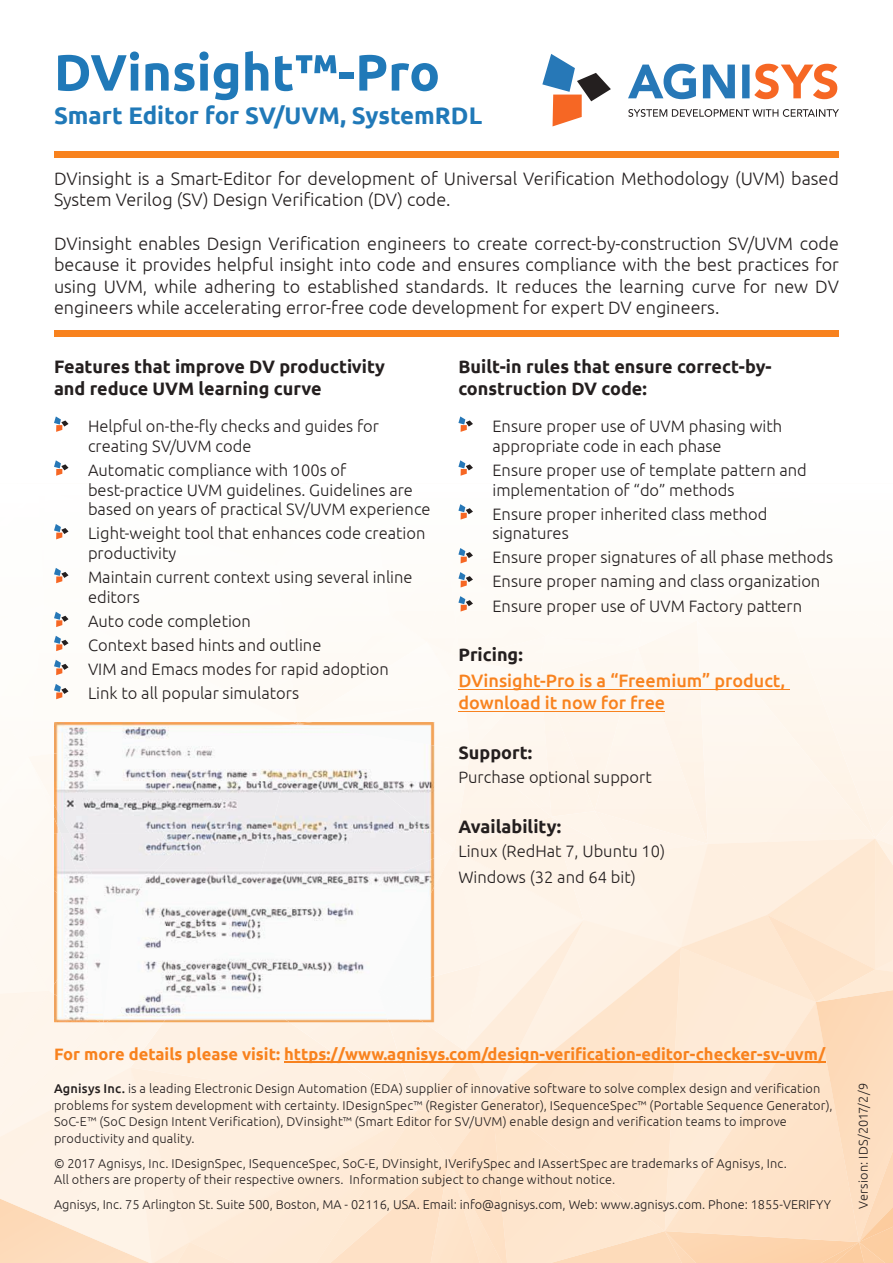
<style>
.page{position:relative;width:893px;height:1263px;background:#fff}
.page>*{position:absolute;margin:0;border:0;box-sizing:border-box;transform-origin:0 0}
.t1{font:700 51px "Ubuntu";color:#2079b8}
.t2{font:700 24px "Ubuntu";color:#2079b8}
.t3{font:300 18px/21.6px "Ubuntu";color:#241f1f}
.t4{font:700 18px/21.6px "Ubuntu";color:#241f1f}
.t5{font:500 18px/21.6px "Ubuntu";color:#f8821e}
.t6{font:300 16.5px/19.8px "Ubuntu";color:#241f1f}
.t7{font:700 16.5px "Ubuntu";color:#f8821e}
.t8{font:300 12.75px/16.5px "Ubuntu";letter-spacing:.01em;color:#241f1f}
.s1{font-weight:500}
</style>
<div class="page">
<div style="left:460px;top:658px;width:81px;height:44px;background:#fefaf5"></div>
<div style="left:465px;top:675px;width:76px;height:76px;background:#fef8f1"></div>
<div style="left:28px;top:757px;width:26px;height:76px;background:#fefaf4"></div>
<div style="left:595px;top:648px;width:43px;height:185px;background:#fef6ed"></div>
<div style="left:697px;top:620px;width:76px;height:213px;background:#fef7ef"></div>
<div style="left:449px;top:637px;width:97px;height:21px;background:#fef9f3"></div>
<img style="left:460px;top:560px;width:194px;height:77px">
<img style="left:773px;top:525px;width:32px;height:46px">
<div style="left:293px;top:671px;width:96px;height:51px;background:#fefaf5"></div>
<div style="left:435px;top:745px;width:35px;height:88px;background:#fef7ef"></div>
<div style="left:457px;top:751px;width:94px;height:82px;background:#fef5ec"></div>
<img style="left:502px;top:817px;width:54px;height:16px">
<svg style="left:628px;top:109px;width:211px;height:8px"></svg>
<svg style="left:628px;top:64px;width:209px;height:35px"></svg>
<svg style="left:542px;top:54px;width:69px;height:72px"></svg>
<div style="left:54px;top:152px;width:785px;height:6px;background:#f8821e"></div>
<div style="left:54px;top:331px;width:785px;height:6px;background:#f8821e"></div>
<svg style="left:0;top:833px;width:893px;height:430px"></svg>
<img style="left:379px;top:886px;width:56px;height:105px">
<img style="left:54px;top:722px;width:240px;height:2px">
<img style="left:54px;top:724px;width:139px;height:109px">
<img style="left:312px;top:722px;width:123px;height:2px">
<img style="left:54px;top:805px;width:16px;height:28px">
<img style="left:54px;top:818px;width:7px;height:15px">
<img style="left:193px;top:724px;width:242px;height:109px">
<svg style="left:294px;top:722px;width:18px;height:2px"></svg>
<img style="left:271px;top:724px;width:163px;height:109px">
<hr style="left:284px;top:1061px;width:541px;height:2px;background:#f8821e">
<svg style="left:54px;top:416px;width:15px;height:16px"></svg>
<svg style="left:54px;top:460px;width:15px;height:16px"></svg>
<svg style="left:54px;top:524px;width:15px;height:15px"></svg>
<svg style="left:54px;top:568px;width:15px;height:15px"></svg>
<svg style="left:54px;top:612px;width:15px;height:15px"></svg>
<svg style="left:54px;top:636px;width:15px;height:15px"></svg>
<svg style="left:54px;top:660px;width:15px;height:15px"></svg>
<svg style="left:54px;top:684px;width:15px;height:15px"></svg>
<hr style="left:458px;top:689px;width:332px;height:1px;background:#f8821e">
<hr style="left:458px;top:711px;width:207px;height:1px;background:#f8821e">
<svg style="left:458px;top:416px;width:15px;height:16px"></svg>
<svg style="left:458px;top:460px;width:15px;height:16px"></svg>
<svg style="left:458px;top:504px;width:15px;height:16px"></svg>
<svg style="left:458px;top:548px;width:15px;height:15px"></svg>
<svg style="left:458px;top:572px;width:15px;height:15px"></svg>
<svg style="left:458px;top:596px;width:15px;height:15px"></svg>
<h1 class="t1" style="left:54px;top:42px;width:388px">DVinsight™-Pro</h1>
<h2 class="t2" style="left:54px;top:101px;width:430px">Smart Editor for SV/UVM, SystemRDL</h2>
<p class="t3" style="left:54px;top:167px;width:786px">DVinsight is a Smart-Editor for development of Universal Verification Methodology (UVM) based<br>System Verilog (SV) Design Verification (DV) code.</p>
<p class="t3" style="left:54px;top:232px;width:786px;text-align:justify">DVinsight enables Design Verification engineers to create correct-by-construction SV/UVM code because it provides helpful insight into code and ensures compliance with the best practices for using UVM, while adhering to established standards. It reduces the learning curve for new DV engineers while accelerating error-free code development for expert DV engineers.</p>
<p class="t4" style="left:54px;top:356px;width:333px">Features that improve DV productivity and reduce UVM learning curve</p>
<p class="t6" style="left:88px;top:416px;width:292px">Helpful on-the-fly checks and guides for creating SV/UVM code</p>
<p class="t6" style="left:88px;top:459px;width:344px">Automatic compliance with 100s of best-practice UVM guidelines. Guidelines are based on years of practical SV/UVM experience</p>
<p class="t6" style="left:88px;top:523px;width:339px">Light-weight tool that enhances code creation productivity</p>
<p class="t6" style="left:88px;top:567px;width:326px">Maintain current context using several inline editors</p>
<p class="t6" style="left:88px;top:609px;width:302px;line-height:24px">Auto code completion<br>Context based hints and outline<br>VIM and Emacs modes for rapid adoption<br>Link to all popular simulators</p>
<p class="t4" style="left:458px;top:356px;width:315px">Built-in rules that ensure correct-by&shy;construction DV code:</p>
<p class="t6" style="left:492px;top:416px;width:291px">Ensure proper use of UVM phasing with appropriate code in each phase</p>
<p class="t6" style="left:492px;top:459px;width:316px">Ensure proper use of template pattern and implementation of “do” methods</p>
<p class="t6" style="left:492px;top:503px;width:276px">Ensure proper inherited class method signatures</p>
<p class="t6" style="left:492px;top:545px;width:342px;line-height:24px">Ensure proper signatures of all phase methods<br>Ensure proper naming and class organization<br>Ensure proper use of UVM Factory pattern</p>
<p class="t4" style="left:458px;top:644px;width:66px">Pricing:</p>
<p class="t5" style="left:458px;top:669px;width:328px">DVinsight-Pro is a “Freemium” product, download it now for free</p>
<p class="t4" style="left:458px;top:741px;width:75px">Support:</p>
<p class="t6" style="left:458px;top:767px;width:195px">Purchase optional support</p>
<p class="t4" style="left:458px;top:815px;width:104px">Availability:</p>
<p class="t6" style="left:458px;top:838px;width:208px;line-height:25.8px">Linux (RedHat 7, Ubuntu 10)<br>Windows (32 and 64 bit)</p>
<p class="t7" style="left:54px;top:1044px;width:773px">For more details please visit: https://www.agnisys.com/design-verification-editor-checker-sv-uvm/</p>
<p class="t8" style="left:54px;top:1080px;width:780px"><span class="s1">Agnisys Inc.</span> is a leading Electronic Design Automation (EDA) supplier of innovative software to solve complex design and verification problems for system development with certainty. IDesignSpec™ (Register Generator), ISequenceSpec™ (Portable Sequence Generator), SoC-E™ (SoC Design Intent Verification), DVinsight™ (Smart Editor for SV/UVM) enable design and verification teams to improve productivity and quality.</p>
<p class="t8" style="left:54px;top:1155px;width:734px">© 2017 Agnisys, Inc. IDesignSpec, ISequenceSpec, SoC-E, DVinsight, IVerifySpec and IAssertSpec are trademarks of Agnisys, Inc.<br>All others are property of their respective owners. Information subject to change without notice.</p>
<p class="t8" style="left:54px;top:1196px;width:778px">Agnisys, Inc. 75 Arlington St. Suite 500, Boston, MA - 02116, USA. Email: info@agnisys.com, Web: www.agnisys.com. Phone: 1855-VERIFYY</p>
<p class="t8" style="left:855px;top:1208px;width:127px;rotate:-90deg">Version: IDS/2017/2/9</p>
</div>
